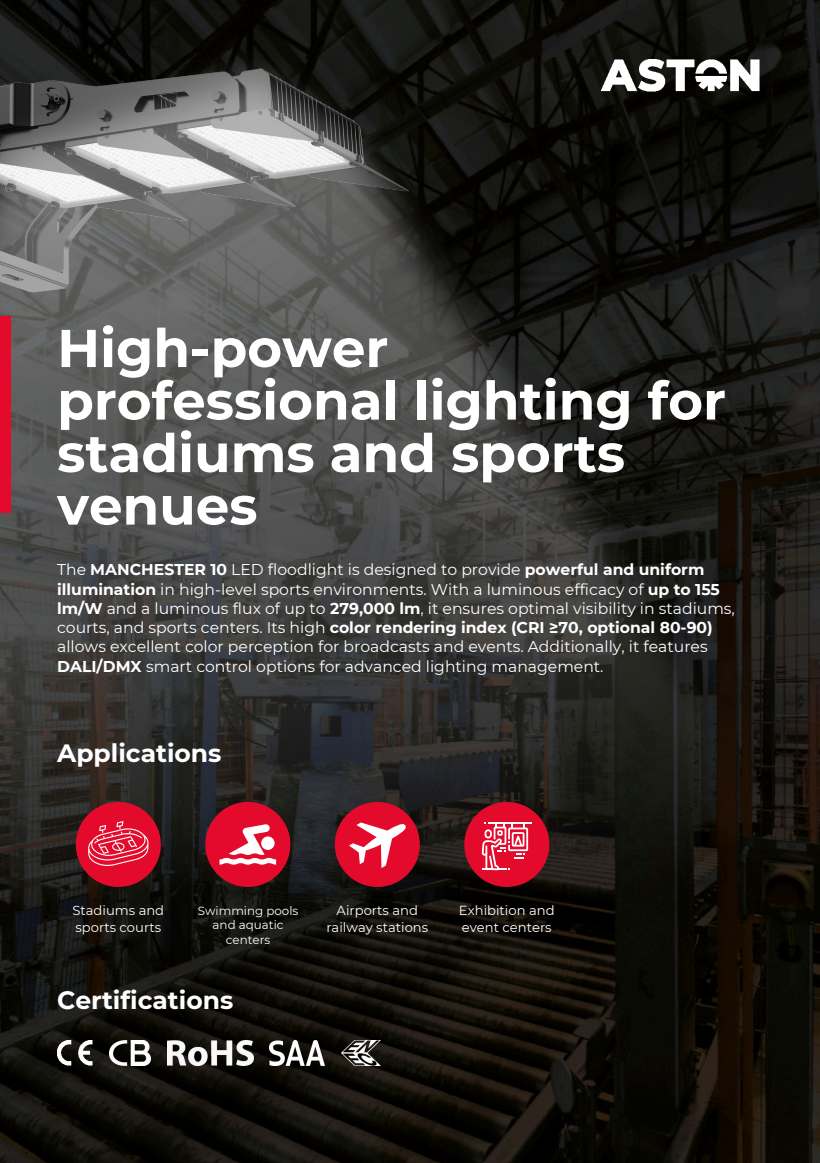
<style>
.page{position:relative;width:820px;height:1163px;background:#fff}
.page>*{position:absolute;margin:0;border:0;box-sizing:border-box;transform-origin:0 0}
.t1{font:700 53.12px/52.5px "Montserrat";color:#fff}
.t2{font:700 25px "Montserrat";color:#fff}
.t3{font:15.62px/19.2px "Montserrat";color:#fff}
.t4{font:13.12px/16.4px "Montserrat";color:#fff}
.t5{font:11.88px/14.5px "Montserrat";color:#fff;text-align:center}
.s1{font-weight:700}
</style>
<div class="page">
<img style="left:0;top:0;width:819px;height:1162px">
<img style="left:0;top:43px;width:700px;height:884px">
<div style="left:0;top:316px;width:10px;height:196px;background:#e30a2b"></div>
<div style="left:76px;top:802px;width:85px;height:85px;background:#e40a2c;border-radius:50%"></div>
<div style="left:205px;top:802px;width:85px;height:85px;background:#e40a2c;border-radius:50%"></div>
<img style="left:601px;top:59px;width:158px;height:33px">
<div style="left:335px;top:802px;width:85px;height:85px;background:#e40a2c;border-radius:50%"></div>
<div style="left:464px;top:802px;width:85px;height:85px;background:#e40a2c;border-radius:50%"></div>
<img style="left:57px;top:1040px;width:36px;height:25px">
<img style="left:168px;top:1040px;width:85px;height:25px">
<img style="left:110px;top:1040px;width:41px;height:25px">
<img style="left:270px;top:1040px;width:54px;height:25px">
<img style="left:341px;top:1040px;width:39px;height:25px">
<svg style="left:88px;top:821px;width:60px;height:45px"></svg>
<svg style="left:219px;top:824px;width:57px;height:40px"></svg>
<svg style="left:349px;top:822px;width:57px;height:46px"></svg>
<hr style="left:488px;top:822px;width:43px;height:2px;background:#fff">
<svg style="left:481px;top:822px;width:47px;height:48px"></svg>
<p class="t1" style="left:57px;top:322px;width:670px">High-power professional lighting for stadiums and sports venues</p>
<p class="t3" style="left:57px;top:560px;width:679px">The <span class="s1">MANCHESTER 10</span> LED floodlight is designed to provide <span class="s1">powerful and uniform illumination</span> in high-level sports environments. With a luminous efficacy of <span class="s1">up to 155 lm/W</span> and a luminous flux of up to <span class="s1">279,000 lm</span>, it ensures optimal visibility in stadiums, courts, and sports centers. Its high <span class="s1">color rendering index (CRI ≥70, optional 80-90) </span>allows excellent color perception for broadcasts and events. Additionally, it features <span class="s1">DALI/DMX</span> smart control options for advanced lighting management.</p>
<p class="t2" style="left:57px;top:738px;width:166px">Applications</p>
<h2 class="t4" style="left:72px;top:902px;width:93px">Stadiums and sports courts</h2>
<p class="t5" style="left:198px;top:903px;width:102px">Swimming pools and aquatic centers</p>
<p class="t4" style="left:326px;top:902px;width:103px;text-align:center">Airports and railway stations</p>
<p class="t4" style="left:459px;top:902px;width:97px">Exhibition and event centers</p>
<p class="t2" style="left:57px;top:984px;width:177px">Certifications</p>
</div>
